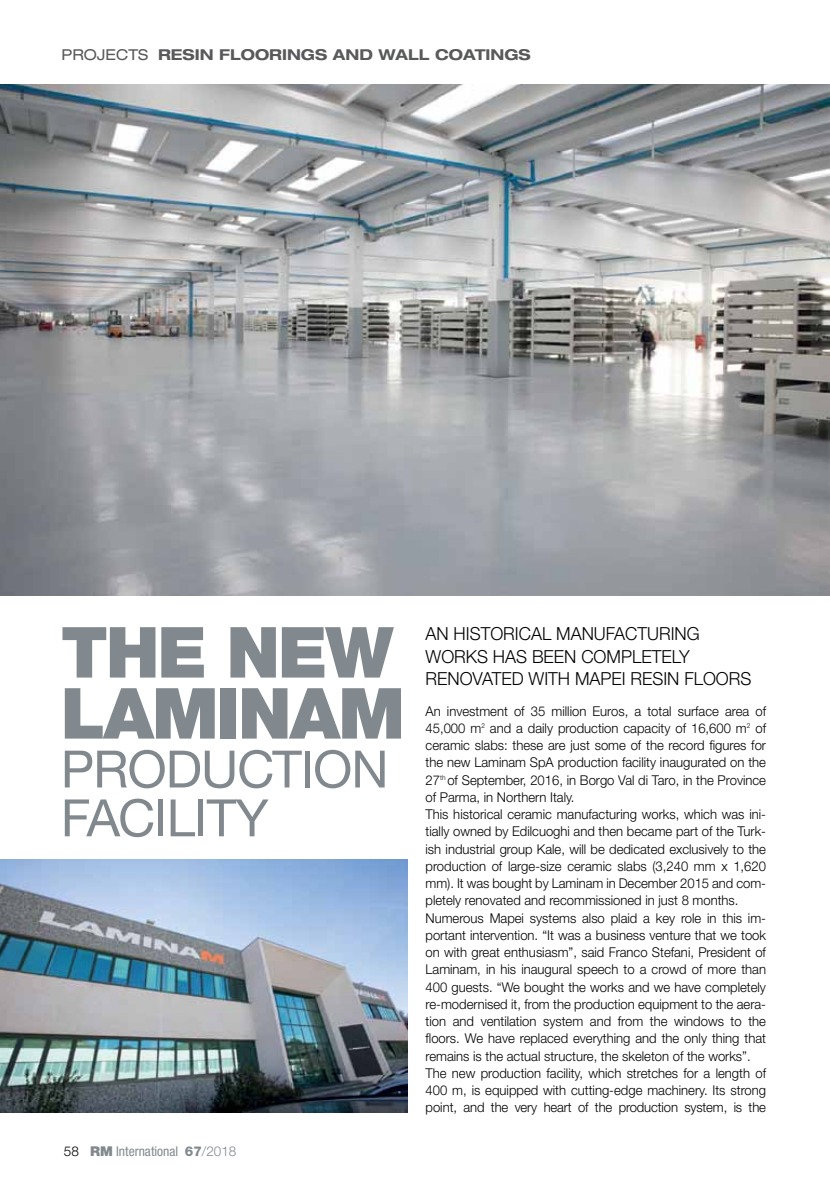
<style>
.page{position:relative;width:830px;height:1191px;background:#fff}
.page>*{position:absolute;margin:0;border:0;box-sizing:border-box;transform-origin:0 0}
.t1{font:900 70.5px/61.1px "Helvetica Neue LTW1 G";letter-spacing:-.03em;color:#81898e}
.t2{font:51.6px/48.8px "Helvetica Neue LTW1 G";letter-spacing:-.02em;color:#81898e}
.t3{font:300 18px "Helvetica Neue LT Std";color:#000}
.t4{font:700 expanded 15px "Helvetica Neue LT Std";color:#58595b}
.t5{font:300 13.5px/17.2px "Helvetica Neue LT Std";color:#000}
.t6{font:condensed 13.5px "Helvetica Neue LT Std";color:#81898e}
.s1{font-weight:400}
.s2{font-weight:300;font-stretch:normal;color:#000}
.s3{font-weight:900;font-stretch:normal}
.s4{font-weight:800;font-stretch:normal}
.s5{font-weight:300;font-stretch:normal}
</style>
<div class="page">
<img style="left:0;top:84px;width:829px;height:511px">
<img style="left:0;top:859px;width:407px;height:253px">
<p class="t4" style="left:62px;top:45px;width:436px"><span class="s1">PROJECTS</span> RESIN FLOORINGS AND WALL COATINGS</p>
<h1 class="t1" style="left:61px;top:622px;width:345px">THE NEW<br>LAMINAM</h1>
<h2 class="t2" style="left:61px;top:744px;width:329px">PRODUCTION<br>FACILITY</h2>
<p class="t6" style="left:64px;top:1143px;width:174px"><span class="s2">58</span> <span class="s3">RM</span> International <span class="s4">67</span><span class="s5">/2018</span></p>
<h3 class="t3" style="left:425px;top:622px;width:144px">An historical man</h3>
<h3 class="t3" style="left:593px;top:622px;width:107px">ufacturing</h3>
<h3 class="t3" style="left:425px;top:645px;width:118px">works has been</h3>
<h3 class="t3" style="left:581px;top:645px;width:37px">completel</h3>
<h3 class="t3" style="left:678px;top:645px;width:12px">y</h3>
<h3 class="t3" style="left:425px;top:667px;width:59px">renovated</h3>
<h3 class="t3" style="left:528px;top:667px;width:71px">with Mapei</h3>
<h3 class="t3" style="left:630px;top:667px;width:22px">resin</h3>
<h3 class="t3" style="left:684px;top:667px;width:66px">floors</h3>
<p class="t5" style="left:425px;top:702px;width:342px">An investment of 35 million Euros, a total surface area of 45,000 m<sup>2</sup> and a daily production capacity of 16,600 m<sup>2</sup> of ceramic slabs: these are just some of the record figures for the new Laminam SpA production facility inaugurated on the 27<sup>th</sup> of September, 2016, in Borgo Val di Taro, in the Province of Parma, in Northern Italy.<br>This historical ceramic manufacturing works, which was ini&shy;tially owned by Edilcuoghi and then became part of the Turk&shy;ish industrial group Kale, will be dedicated exclusively to the production of large-size ceramic slabs (3,240 mm x 1,620 mm). It was bought by Laminam in December 2015 and com&shy;pletely renovated and recommissioned in just 8 months.<br>Numerous Mapei systems also plaid a key role in this im&shy;portant intervention. “It was a business venture that we took on with great enthusiasm”, said Franco Stefani, President of Laminam, in his inaugural speech to a crowd of more than 400 guests. “We bought the works and we have completely re-modernised it, from the production equipment to the aera&shy;tion and ventilation system and from the windows to the floors. We have replaced everything and the only thing that remains is the actual structure, the skeleton of the works”.<br>The new production facility, which stretches for a length of 400 m, is equipped with cutting-edge machinery. Its strong point, and the very heart of the production system, is the</p>
</div>
